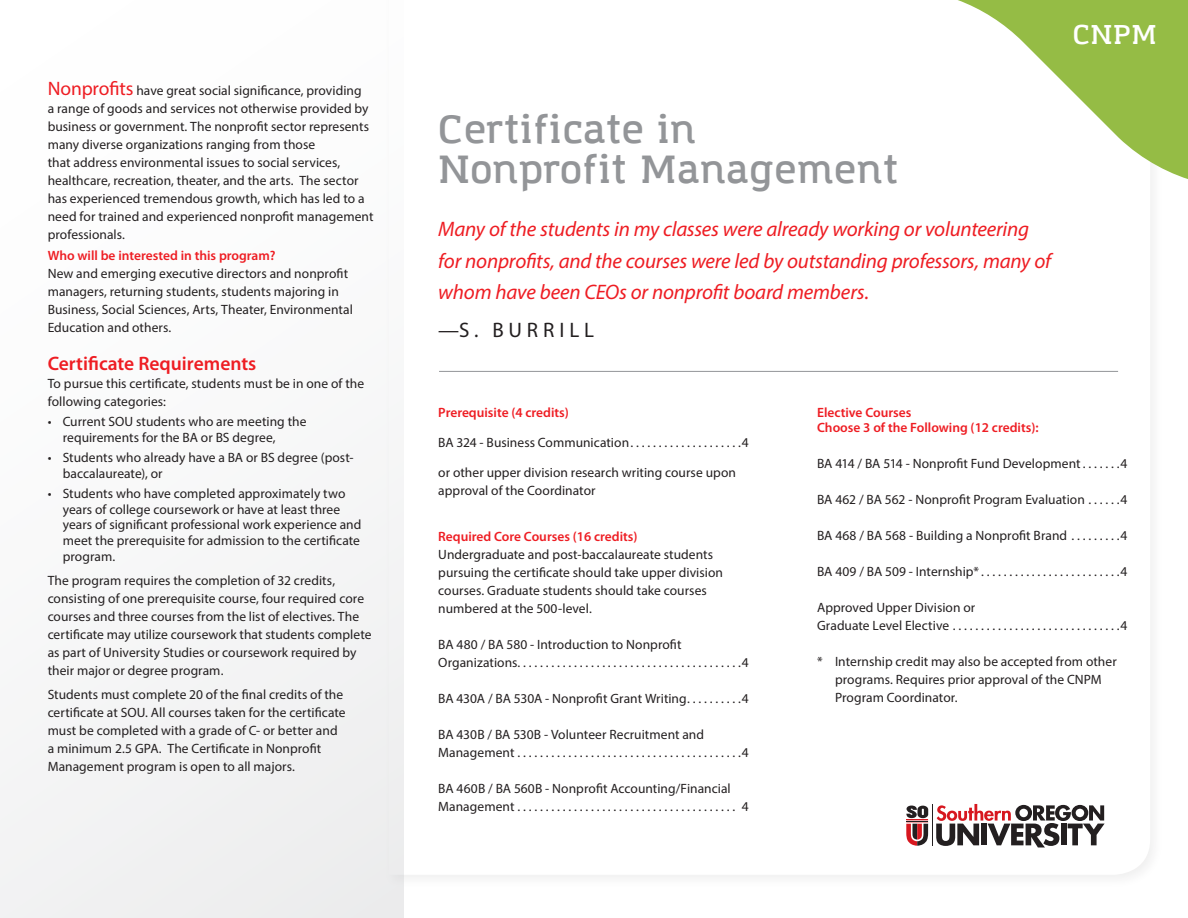
<style>
.page{position:relative;width:1188px;height:918px;background:#fff}
.page>*{position:absolute;margin:0;border:0;box-sizing:border-box;transform-origin:0 0}
.Lubalin_14{font:600 39px/40.5px "Amazing Grotesk";letter-spacing:.03em;color:#939598}
.Lubalin_14-2{font:600 27px "Amazing Grotesk";color:#fff}
.Intro_Text{font:italic 21px/31.5px "Myriad Pro";letter-spacing:-.01em;color:#ee1d23}
.Intro_Text-2{font:21px "Myriad Pro";letter-spacing:.23em;color:#231f20}
.sub_13_red{font:600 19.5px "Myriad Pro";color:#ee1d23}
.Body_Text_2{font:13.5px/18px "Myriad Pro";letter-spacing:.005em;color:#231f20}
.Course_List_1{font:13.5px/18px "Myriad Pro";color:#231f20}
.bullet_list_reg{font:13.5px/15.8px "Myriad Pro";letter-spacing:.005em;color:#231f20}
.Subhead_1{font:600 13.5px "Myriad Pro";color:#ee1d23}
.Body_Text_2-2{font:600 13.5px "Myriad Pro";color:#ee1d23}
.s1{font-size:19.5px;color:#ee1d23}
</style>
<div class="page">
<div style="left:0;top:0;width:403px;height:918px;background:#f8f9f9"></div>
<svg style="left:958px;top:0;width:230px;height:179px"></svg>
<hr style="left:439px;top:371px;width:679px;height:1px;background:#939598">
<hr style="left:932px;top:804px;width:1px;height:42px;background:#231f20">
<svg style="left:906px;top:806px;width:22px;height:40px"></svg>
<svg style="left:936px;top:804px;width:169px;height:44px"></svg>
<p class="Body_Text_2" style="left:48px;top:81px;width:327px"><span class="s1">Nonprofits</span> have great social significance, providing<br>a range of goods and services not otherwise provided by business or government. The nonprofit sector represents many diverse organizations ranging from those<br>that address environmental issues to social services, healthcare, recreation, theater, and the arts. The sector has experienced tremendous growth, which has led to a need for trained and experienced nonprofit management professionals.</p>
<p class="Body_Text_2-2" style="left:48px;top:248px;width:229px">Who will be interested in this program?</p>
<p class="Body_Text_2" style="left:48px;top:264px;width:307px">New and emerging executive directors and nonprofit managers, returning students, students majoring in Business, Social Sciences, Arts, Theater, Environmental Education and others.</p>
<p class="sub_13_red" style="left:48px;top:352px;width:210px">Certificate Requirements</p>
<p class="Body_Text_2" style="left:48px;top:374px;width:318px">To pursue this certificate, students must be in one of the following categories:</p>
<p class="bullet_list_reg" style="left:63px;top:413px;width:245px;text-indent:-15px">• Current SOU students who are meeting the requirements for the BA or BS degree,</p>
<p class="bullet_list_reg" style="left:63px;top:449px;width:293px;text-indent:-15px">• Students who already have a BA or BS degree (post&shy;baccalaureate), or</p>
<p class="bullet_list_reg" style="left:63px;top:485px;width:300px;text-indent:-15px">• Students who have completed approximately two years of college coursework or have at least three years of significant professional work experience and meet the prerequisite for admission to the certificate program.</p>
<p class="Body_Text_2" style="left:48px;top:571px;width:325px">The program requires the completion of 32 credits, consisting of one prerequisite course, four required core courses and three courses from the list of electives. The certificate may utilize coursework that students complete as part of University Studies or coursework required by their major or degree program.</p>
<p class="Body_Text_2" style="left:48px;top:685px;width:300px">Students must complete 20 of the final credits of the certificate at SOU. All courses taken for the certificate must be completed with a grade of C- or better and a minimum 2.5 GPA. The Certificate in Nonprofit Management program is open to all majors.</p>
<p class="Lubalin_14-2" style="left:1073px;top:18px;width:85px">CNPM</p>
<p class="Lubalin_14" style="left:438px;top:110px;width:461px">Certificate in<br>Nonprofit Management</p>
<p class="Intro_Text" style="left:438px;top:213px;width:614px">Many of the students in my classes were already working or volunteering for nonprofits, and the courses were led by outstanding professors, many of whom have been CEOs or nonprofit board members.</p>
<p class="Intro_Text-2" style="left:438px;top:317px;width:157px">—S. BURRILL</p>
<p class="Subhead_1" style="left:438px;top:405px;width:132px">Prerequisite (4 credits)</p>
<p class="Course_List_1" style="left:438px;top:433px;width:195px">BA 324 - Business Communication....................</p>
<p class="Course_List_1" style="left:742px;top:433px;width:8px">4</p>
<p class="Course_List_1" style="left:438px;top:463px;width:299px">or other upper division research writing course upon approval of the Coordinator</p>
<p class="Subhead_1" style="left:438px;top:529px;width:201px">Required Core Courses (16 credits)</p>
<p class="Course_List_1" style="left:438px;top:545px;width:286px">Undergraduate and post-baccalaureate students pursuing the certificate should take upper division courses. Graduate students should take courses numbered at the 500-level.</p>
<p class="Course_List_1" style="left:438px;top:635px;width:312px">BA 480 / BA 580 - Introduction to Nonprofit<br>Organizations. . . . . . . . . . . . . . . . . . . . . . . . . . . . . . . . . . . . . . . .4</p>
<p class="Course_List_1" style="left:438px;top:689px;width:253px">BA 430A / BA 530A - Nonprofit Grant Writing..........</p>
<p class="Course_List_1" style="left:742px;top:689px;width:8px">4</p>
<p class="Course_List_1" style="left:438px;top:725px;width:267px">BA 430B / BA 530B - Volunteer Recruitment and<br>Management........................................</p>
<p class="Course_List_1" style="left:742px;top:743px;width:8px">4</p>
<p class="Course_List_1" style="left:438px;top:779px;width:294px">BA 460B / BA 560B - Nonprofit Accounting/Financial<br>Management........................................</p>
<p class="Course_List_1" style="left:742px;top:797px;width:8px">4</p>
<p class="Subhead_1" style="left:817px;top:405px;width:96px">Elective Courses</p>
<p class="Subhead_1" style="left:817px;top:420px;width:223px">Choose 3 of the Following (12 credits):</p>
<p class="Course_List_1" style="left:817px;top:454px;width:268px">BA 414 / BA 514 - Nonprofit Fund Development.......</p>
<p class="Course_List_1" style="left:1121px;top:454px;width:8px">4</p>
<p class="Course_List_1" style="left:817px;top:490px;width:273px">BA 462 / BA 562 - Nonprofit Program Evaluation......</p>
<p class="Course_List_1" style="left:1121px;top:490px;width:8px">4</p>
<p class="Course_List_1" style="left:817px;top:526px;width:256px">BA 468 / BA 568 - Building a Nonprofit Brand.........</p>
<p class="Course_List_1" style="left:1121px;top:526px;width:8px">4</p>
<p class="Course_List_1" style="left:817px;top:562px;width:166px">BA 409 / BA 509 - Internship*.........................</p>
<p class="Course_List_1" style="left:1121px;top:562px;width:8px">4</p>
<p class="Course_List_1" style="left:817px;top:598px;width:160px">Approved Upper Division or<br>Graduate Level Elective..............................</p>
<p class="Course_List_1" style="left:1121px;top:616px;width:8px">4</p>
<p class="Course_List_1" style="left:835px;top:652px;width:283px;text-indent:-18px">* Internship credit may also be accepted from other programs. Requires prior approval of the CNPM<br>Program Coordinator.</p>
</div>
